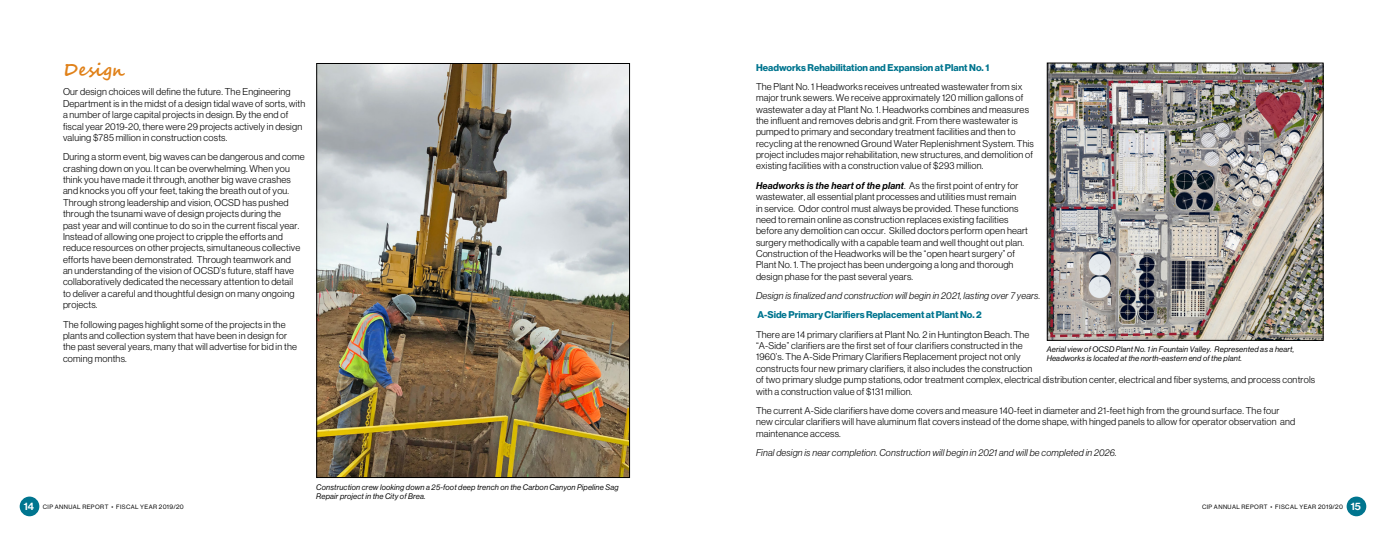
<style>
.page{position:relative;width:1386px;height:536px;background:#fff}
.page>*{position:absolute;margin:0;border:0;box-sizing:border-box;transform-origin:0 0}
.t1{font:700 17.5px "Segoe Script";color:#e08119}
.t2{font:9.62px/11.4px "N Haas Grotesk DS Pro 45 Lt";letter-spacing:.02em;color:#000}
.t3{font:9.62px "N Haas Grotesk DS Pro 46 Lt It";letter-spacing:.02em;color:#000}
.t4{font:9.62px "N Haas Grotesk DS Pro 75 Bd";color:#00758f}
.t5{font:9.62px "N Haas Grotesk DS Pro 66 Md It";letter-spacing:.02em;color:#000}
.t6{font:7.88px/8.8px "N Haas Grotesk DS Pro 56 It";letter-spacing:.02em;color:#000}
.t7{font:6.12px "N Haas Grotesk DS Pro 55 Rg";letter-spacing:.065em;color:#000}
.s1{font-family:"N Haas Grotesk DS Pro 45 Lt"}
.s2{font-family:"N Haas Grotesk DS Pro 65 Md";font-size:10.5px;color:#fff}
</style>
<div class="page">
<div style="left:1347px;top:496px;width:19px;height:20px;background:#00758f;border-radius:50%"></div>
<div style="left:20px;top:496px;width:19px;height:20px;background:#00758f;border-radius:50%"></div>
<img style="left:318px;top:65px;width:310px;height:411px">
<div style="left:316px;top:63px;width:314px;height:415px;border:1px solid #000"></div>
<img style="left:1049px;top:65px;width:273px;height:13px">
<div style="left:1047px;top:63px;width:277px;height:277px;border:1px solid #000"></div>
<img style="left:1049px;top:78px;width:274px;height:260px">
<h1 class="t1" style="left:63px;top:56px;width:64px">Design</h1>
<p class="t2" style="left:63px;top:86px;width:244px">Our design choices will define the future. The Engineering Department is in the midst of a design tidal wave of sorts, with a number of large capital projects in design. By the end of fiscal year 2019-20, there were 29 projects actively in design valuing $785 million in construction costs.</p>
<p class="t2" style="left:63px;top:151px;width:243px">During a storm event, big waves can be dangerous and come crashing down on you. It can be overwhelming. When you think you have made it through, another big wave crashes and knocks you off your feet, taking the breath out of you.<br>Through strong leadership and vision, OCSD has pushed through the tsunami wave of design projects during the<br>past year and will continue to do so in the current fiscal year.<br>Instead of allowing one project to cripple the efforts and reduce resources on other projects, simultaneous collective efforts have been demonstrated. Through teamwork and<br>an understanding of the vision of OCSD’s future, staff have collaboratively dedicated the necessary attention to detail<br>to deliver a careful and thoughtful design on many ongoing projects.</p>
<p class="t2" style="left:63px;top:318px;width:235px">The following pages highlight some of the projects in the plants and collection system that have been in design for the past several years, many that will advertise for bid in the coming months.</p>
<p class="t4" style="left:756px;top:61px;width:235px">Headworks Rehabilitation and Expansion at Plant No. 1</p>
<p class="t2" style="left:756px;top:81px;width:279px">The Plant No. 1 Headworks receives untreated wastewater from six major trunk sewers. We receive approximately 120 million gallons of wastewater a day at Plant No. 1. Headworks combines and measures the influent and removes debris and grit. From there wastewater is pumped to primary and secondary treatment facilities and then to recycling at the renowned Ground Water Replenishment System. This project includes major rehabilitation, new structures, and demolition of existing facilities with a construction value of $293 million.</p>
<p class="t5" style="left:756px;top:180px;width:264px">Headworks is the heart of the plant<span class="s1">. As the first point of entry for</span></p>
<p class="t2" style="left:756px;top:191px;width:274px">wastewater, all essential plant processes and utilities must remain<br>in service. Odor control must always be provided. These functions need to remain online as construction replaces existing facilities before any demolition can occur. Skilled doctors perform open heart surgery methodically with a capable team and well thought out plan.<br>Construction of the Headworks will be the “open heart surgery” of Plant No. 1. The project has been undergoing a long and thorough design phase for the past several years.</p>
<p class="t3" style="left:756px;top:290px;width:286px">Design is finalized and construction will begin in 2021, lasting over 7 years.</p>
<p class="t4" style="left:757px;top:309px;width:226px">A-Side Primary Clarifiers Replacement at Plant No. 2</p>
<p class="t2" style="left:756px;top:328px;width:561px">There are 14 primary clarifiers at Plant No. 2 in Huntington Beach. The<br>“A-Side” clarifiers are the first set of four clarifiers constructed in the<br>1960’s. The A-Side Primary Clarifiers Replacement project not only<br>constructs four new primary clarifiers, it also includes the construction<br>of two primary sludge pump stations, odor treatment complex, electrical distribution center, electrical and fiber systems, and process controls with a construction value of $131 million.</p>
<p class="t2" style="left:756px;top:404px;width:541px">The current A-Side clarifiers have dome covers and measure 140-feet in diameter and 21-feet high from the ground surface. The four new circular clarifiers will have aluminum flat covers instead of the dome shape, with hinged panels to allow for operator observation and maintenance access.</p>
<p class="t3" style="left:756px;top:447px;width:362px">Final design is near completion. Construction will begin in 2021 and will be completed in 2026.</p>
<p class="t6" style="left:1047px;top:345px;width:249px">Aerial view of OCSD Plant No. 1 in Fountain Valley. Represented as a heart,<br>Headworks is located at the north-eastern end of the plant.</p>
<p class="t6" style="left:316px;top:483px;width:304px">Construction crew looking down a 25-foot deep trench on the Carbon Canyon Pipeline Sag<br>Repair project in the City of Brea.</p>
<p class="t7" style="left:24px;top:503px;width:162px"><span class="s2">14</span> CIP ANNUAL REPORT • FISCAL YEAR 2019/20</p>
<p class="t7" style="left:1202px;top:503px;width:160px">CIP ANNUAL REPORT • FISCAL YEAR 2019/20 <span class="s2">15</span></p>
</div>
